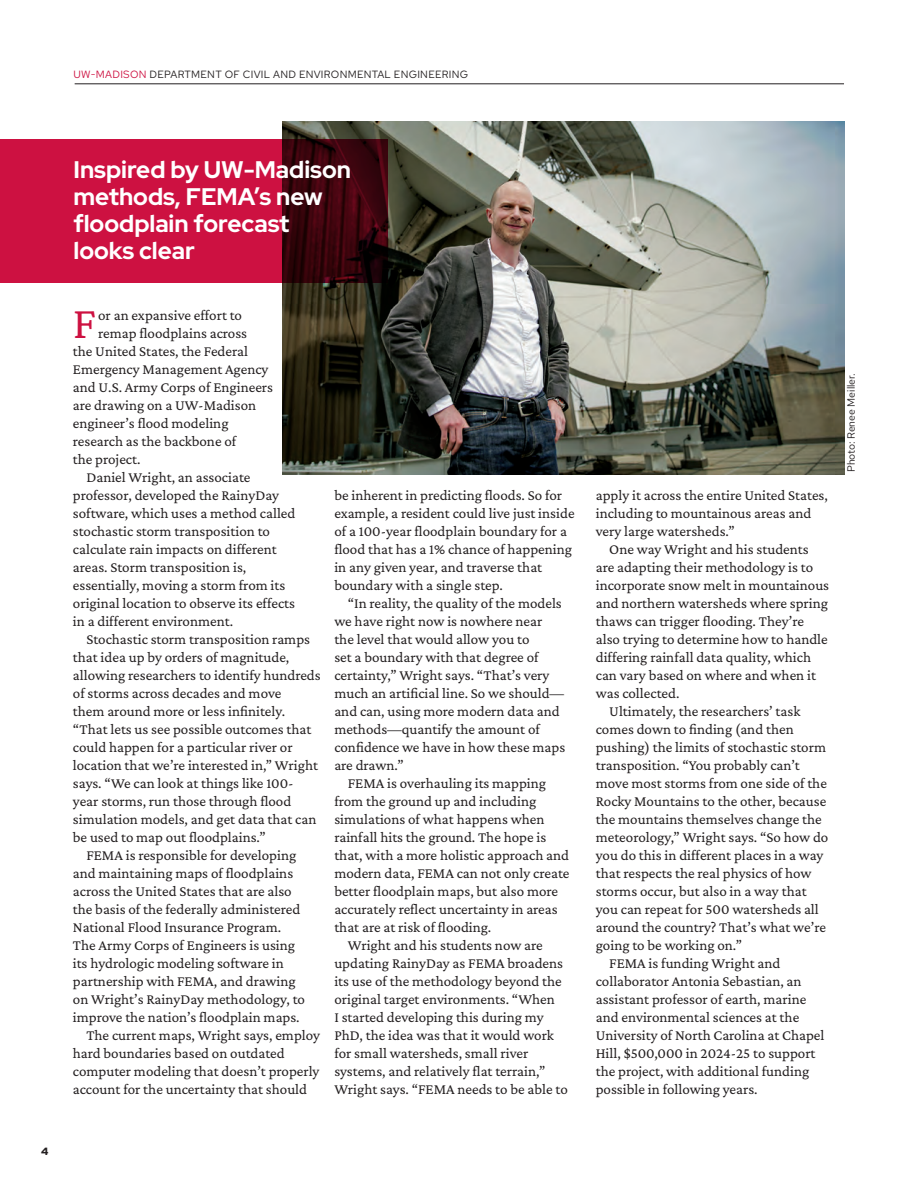
<style>
.page{position:relative;width:918px;height:1188px;background:#fff}
.page>*{position:absolute;margin:0;border:0;box-sizing:border-box;transform-origin:0 0}
.body_text_no_indent{font:46.35px "Crimson Pro";color:#cd1141}
.heading_16{font:700 24px/27px "Red Hat Display";color:#fff}
.body_text{font:15px/18px "Crimson Pro";color:#231f20}
.body_text_no_indent-2{font:15px "Crimson Pro";color:#231f20}
.top_mast_info{font:10.5px "Red Hat Text";letter-spacing:.025em;color:#231f20}
.top_mast_info-2{font:10.5px "Red Hat Text";color:#231f20}
.t1{font:700 10.5px "Red Hat Text";color:#231f20}
.s1{color:#cd1141}
</style>
<div class="page">
<hr style="left:75px;top:84px;width:769px;height:1px;background:#231f20">
<img style="left:283px;top:122px;width:561px;height:353px">
<svg style="left:0;top:140px;width:387px;height:144px;background:#a40e33"></svg>
<p class="top_mast_info" style="left:74px;top:67px;width:396px"><span class="s1">UW-MADISON</span> DEPARTMENT OF CIVIL AND ENVIRONMENTAL ENGINEERING</p>
<p class="t1" style="left:41px;top:1145px;width:9px">4</p>
<p class="heading_16" style="left:74px;top:156px;width:279px">Inspired by UW-Madison methods, FEMA’s new floodplain forecast looks clear</p>
<p class="body_text_no_indent" style="left:73px;top:293px;width:24px">F</p>
<p class="body_text_no_indent-2" style="left:98px;top:305px;width:145px">or an expansive effort to</p>
<p class="body_text_no_indent-2" style="left:98px;top:323px;width:151px">remap floodplains across</p>
<p class="body_text_no_indent-2" style="left:73px;top:341px;width:177px">the United States, the Federal</p>
<p class="body_text_no_indent-2" style="left:73px;top:359px;width:197px">Emergency Management Agency</p>
<p class="body_text_no_indent-2" style="left:73px;top:377px;width:202px">and U.S. Army Corps of Engineers</p>
<p class="body_text_no_indent-2" style="left:73px;top:395px;width:185px">are drawing on a UW-Madison</p>
<p class="body_text_no_indent-2" style="left:73px;top:413px;width:157px">engineer’s flood modeling</p>
<p class="body_text_no_indent-2" style="left:73px;top:431px;width:165px">research as the backbone of</p>
<p class="body_text_no_indent-2" style="left:73px;top:449px;width:69px">the project.</p>
<p class="body_text" style="left:73px;top:467px;width:224px;text-indent:14px">Daniel Wright, an associate professor, developed the RainyDay software, which uses a method called stochastic storm transposition to calculate rain impacts on different areas. Storm transposition is, essentially, moving a storm from its original location to observe its effects in a different environment.</p>
<p class="body_text" style="left:73px;top:629px;width:249px;text-indent:14px">Stochastic storm transposition ramps that idea up by orders of magnitude, allowing researchers to identify hundreds of storms across decades and move<br>them around more or less infinitely. “That lets us see possible outcomes that could happen for a particular river or location that we’re interested in,” Wright says. “We can look at things like 100- year storms, run those through flood simulation models, and get data that can be used to map out floodplains.”</p>
<p class="body_text" style="left:73px;top:845px;width:234px;text-indent:14px">FEMA is responsible for developing and maintaining maps of floodplains across the United States that are also the basis of the federally administered National Flood Insurance Program.<br>The Army Corps of Engineers is using its hydrologic modeling software in partnership with FEMA, and drawing on Wright’s RainyDay methodology, to improve the nation’s floodplain maps.</p>
<p class="body_text" style="left:73px;top:1025px;width:249px;text-indent:14px">The current maps, Wright says, employ hard boundaries based on outdated computer modeling that doesn’t properly account for the uncertainty that should</p>
<p class="body_text" style="left:334px;top:485px;width:242px">be inherent in predicting floods. So for example, a resident could live just inside of a 100-year floodplain boundary for a flood that has a 1% chance of happening in any given year, and traverse that boundary with a single step.</p>
<p class="body_text" style="left:334px;top:593px;width:232px;text-indent:14px">“In reality, the quality of the models we have right now is nowhere near the level that would allow you to<br>set a boundary with that degree of certainty,” Wright says. “That’s very much an artificial line. So we should— and can, using more modern data and methods—quantify the amount of confidence we have in how these maps are drawn.”</p>
<p class="body_text" style="left:334px;top:773px;width:237px;text-indent:14px">FEMA is overhauling its mapping from the ground up and including simulations of what happens when rainfall hits the ground. The hope is that, with a more holistic approach and modern data, FEMA can not only create better floodplain maps, but also more accurately reflect uncertainty in areas that are at risk of flooding.</p>
<p class="body_text" style="left:334px;top:935px;width:235px;text-indent:14px">Wright and his students now are updating RainyDay as FEMA broadens its use of the methodology beyond the original target environments. “When<br>I started developing this during my PhD, the idea was that it would work for small watersheds, small river systems, and relatively flat terrain,” Wright says. “FEMA needs to be able to</p>
<p class="body_text" style="left:596px;top:485px;width:234px">apply it across the entire United States, including to mountainous areas and very large watersheds.”</p>
<p class="body_text" style="left:596px;top:539px;width:235px;text-indent:14px">One way Wright and his students are adapting their methodology is to incorporate snow melt in mountainous and northern watersheds where spring thaws can trigger flooding. They’re also trying to determine how to handle differing rainfall data quality, which can vary based on where and when it was collected.</p>
<p class="body_text" style="left:596px;top:701px;width:234px;text-indent:14px">Ultimately, the researchers’ task comes down to finding (and then pushing) the limits of stochastic storm transposition. “You probably can’t move most storms from one side of the Rocky Mountains to the other, because the mountains themselves change the meteorology,” Wright says. “So how do you do this in different places in a way that respects the real physics of how storms occur, but also in a way that you can repeat for 500 watersheds all around the country? That’s what we’re going to be working on.”</p>
<p class="body_text" style="left:596px;top:953px;width:230px;text-indent:14px">FEMA is funding Wright and collaborator Antonia Sebastian, an assistant professor of earth, marine and environmental sciences at the University of North Carolina at Chapel Hill, $500,000 in 2024-25 to support the project, with additional funding possible in following years.</p>
<p class="top_mast_info-2" style="left:844px;top:472px;width:100px;rotate:-90deg">Photo: Renee Meiller.</p>
</div>
